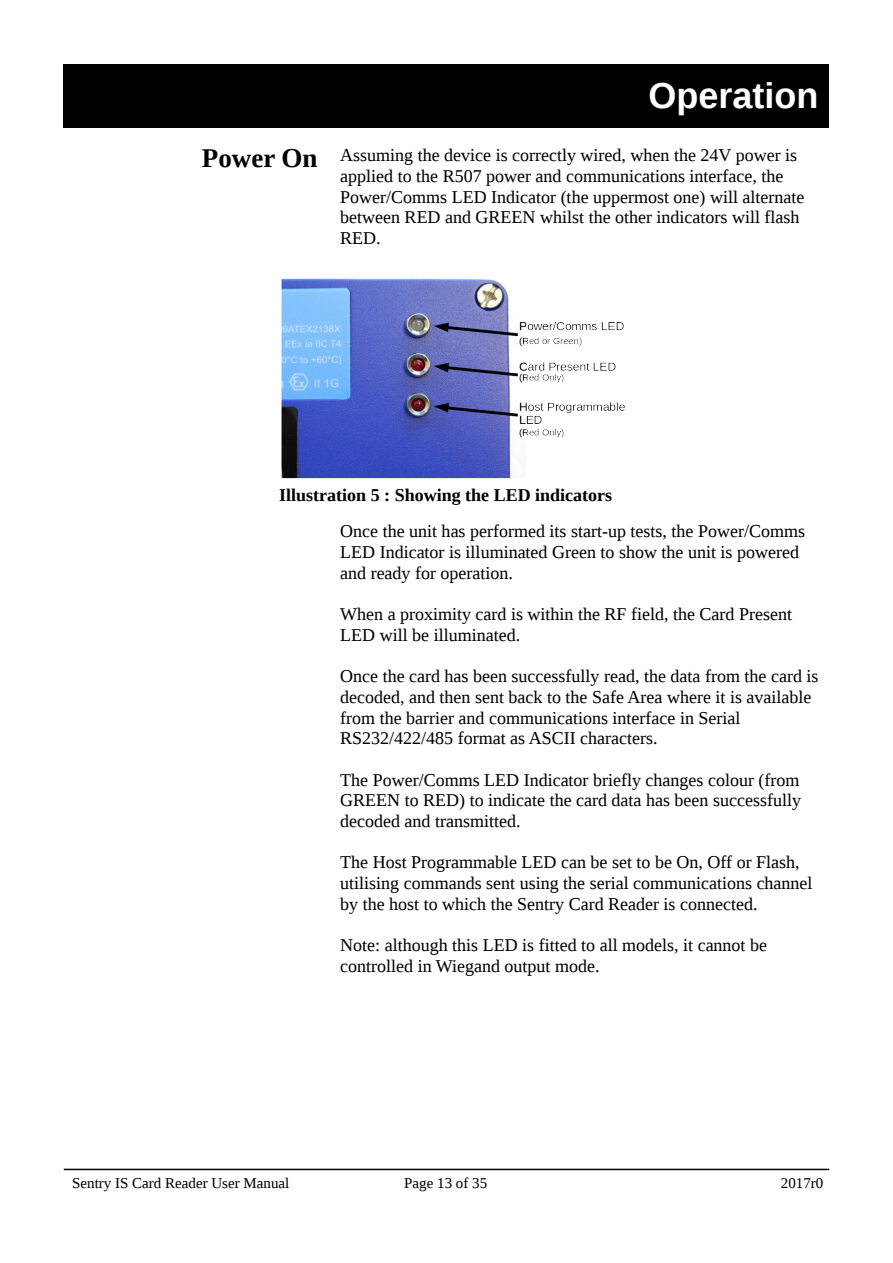
<style>
.page{position:relative;width:893px;height:1263px;background:#fff}
.page>*{position:absolute;margin:0;border:0;box-sizing:border-box;transform-origin:0 0}
.t1{font:700 36px "Liberation Sans";color:#fff}
.t2{font:700 27px "Liberation Serif";color:#000}
.t3{font:18px/20.7px "Liberation Serif";color:#000}
.t4{font:700 18px "Liberation Serif";color:#000}
.t5{font:15px "Liberation Serif";color:#000}
</style>
<div class="page">
<hr style="left:64px;top:1169px;width:765px;height:1px;background:#000">
<div style="left:64px;top:64px;width:765px;height:64px;background:#000"></div>
<img style="left:281px;top:278px;width:344px;height:201px">
<h2 class="t2" style="left:202px;top:143px;width:117px">Power On</h2>
<h1 class="t1" style="left:648px;top:75px;width:171px">Operation</h1>
<p class="t3" style="left:340px;top:145px;width:466px">Assuming the device is correctly wired, when the 24V power is applied to the R507 power and communications interface, the Power/Comms LED Indicator (the uppermost one) will alternate between RED and GREEN whilst the other indicators will flash RED.</p>
<p class="t4" style="left:279px;top:485px;width:335px">Illustration 5 : Showing the LED indicators</p>
<p class="t3" style="left:340px;top:521px;width:466px">Once the unit has performed its start-up tests, the Power/Comms<br>LED Indicator is illuminated Green to show the unit is powered and ready for operation.</p>
<p class="t3" style="left:340px;top:604px;width:453px">When a proximity card is within the RF field, the Card Present<br>LED will be illuminated.</p>
<p class="t3" style="left:340px;top:666px;width:480px">Once the card has been successfully read, the data from the card is decoded, and then sent back to the Safe Area where it is available from the barrier and communications interface in Serial RS232/422/485 format as ASCII characters.</p>
<p class="t3" style="left:340px;top:769px;width:462px;text-align:justify">The Power/Comms LED Indicator briefly changes colour (from GREEN to RED) to indicate the card data has been successfully decoded and transmitted.</p>
<p class="t3" style="left:340px;top:852px;width:474px">The Host Programmable LED can be set to be On, Off or Flash, utilising commands sent using the serial communications channel by the host to which the Sentry Card Reader is connected.</p>
<p class="t3" style="left:340px;top:935px;width:428px">Note: although this LED is fitted to all models, it cannot be controlled in Wiegand output mode.</p>
<p class="t5" style="left:72px;top:1175px;width:219px">Sentry IS Card Reader User Manual</p>
<p class="t5" style="left:404px;top:1175px;width:84px">Page 13 of 35</p>
<p class="t5" style="left:781px;top:1175px;width:44px">2017r0</p>
</div>
